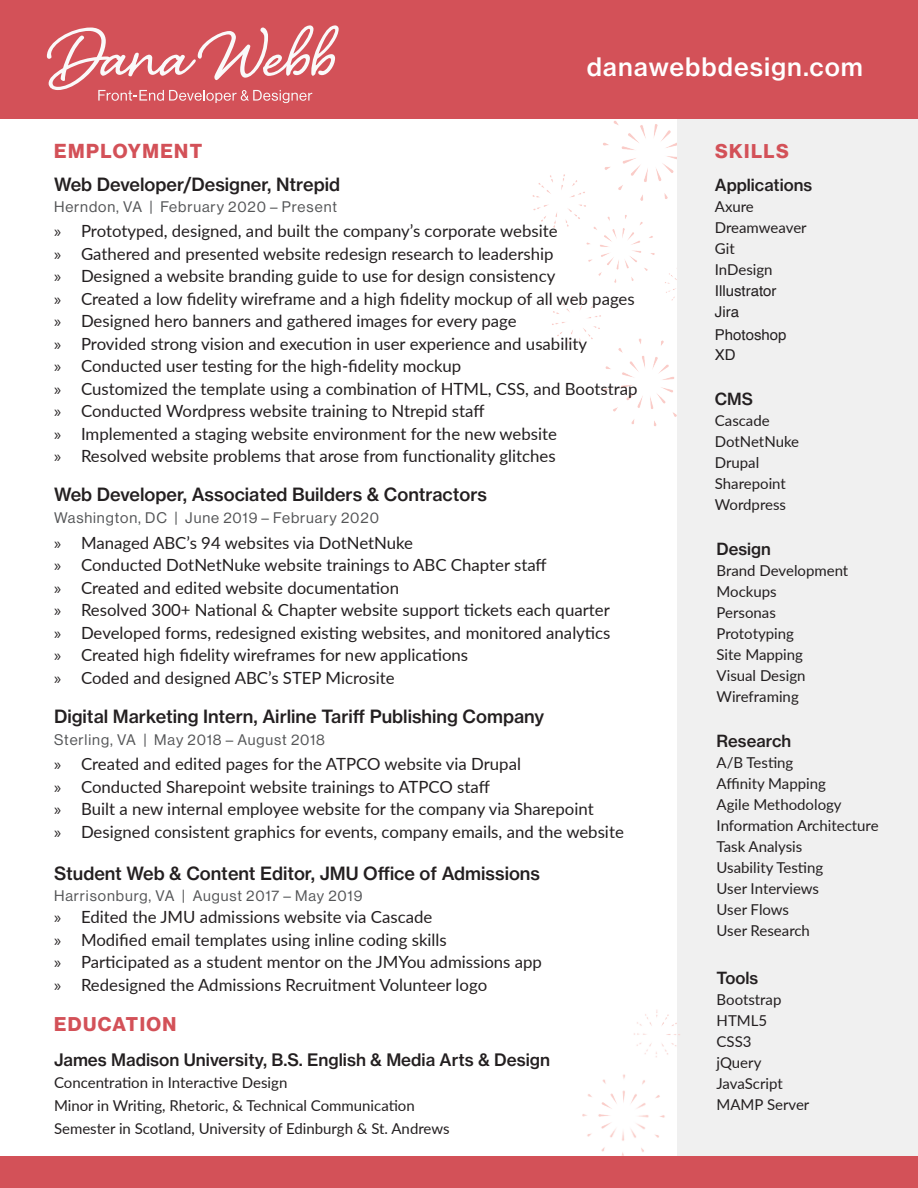
<style>
.page{position:relative;width:918px;height:1188px;background:#fff}
.page>*{position:absolute;margin:0;border:0;box-sizing:border-box;transform-origin:0 0}
.Important_Info{font:25.05px "N Haas Grotesk TX Pro 65 Md";letter-spacing:.04em;color:#fff}
.Heading{font:19.8px "N Haas Grotesk DS Pro 75 Bd";letter-spacing:.075em;color:#d35158}
.Heading-2{font:19.5px "N Haas Grotesk DS Pro 75 Bd";letter-spacing:.075em;color:#d35158}
.t1{font:18px "N Haas Grotesk TX Pro 65 Md";color:#231f20}
.t2{font:16.95px "N Haas Grotesk TX Pro 65 Md";color:#231f20}
.t3{font:16.8px "Lato";color:#231f20}
.Important_Info-2{font:16.5px "N Haas Grotesk TX Pro 65 Md";color:#231f20}
.Important_Info-3{font:15px/21px "Lato";color:#231f20}
.t4{font:15px "N Haas Grotesk DS Pro 55 Rg";letter-spacing:.06em;color:#545557}
.t5{font:15px "Helvetica";color:#231f20}
.s1{font-family:"Myriad Pro"}
</style>
<div class="page">
<img style="left:532px;top:121px;width:145px;height:305px">
<div style="left:677px;top:116px;width:241px;height:1041px;background:#f0f0f0"></div>
<div style="left:0;top:0;width:918px;height:119px;background:#d35158"></div>
<svg style="left:47px;top:25px;width:292px;height:78px"></svg>
<img style="left:582px;top:1010px;width:99px;height:147px">
<div style="left:0;top:1157px;width:917px;height:31px;background:#d35158"></div>
<p class="Important_Info" style="left:587px;top:51px;width:278px">danawebbdesign.com</p>
<p class="Heading" style="left:54px;top:139px;width:150px">EMPLOYMENT</p>
<p class="t1" style="left:54px;top:173px;width:288px">Web Developer/Designer, Ntrepid</p>
<p class="t4" style="left:54px;top:198px;width:284px">Herndon, VA | February 2020 – Present</p>
<p class="t3" style="left:54px;top:219px;width:505px"><span class="s1">»</span> Prototyped, designed, and built the company’s corporate website</p>
<p class="t3" style="left:54px;top:242px;width:501px"><span class="s1">»</span> Gathered and presented website redesign research to leadership</p>
<p class="t3" style="left:54px;top:264px;width:503px"><span class="s1">»</span> Designed a website branding guide to use for design consistency</p>
<p class="t3" style="left:54px;top:287px;width:582px"><span class="s1">»</span> Created a low fidelity wireframe and a high fidelity mockup of all web pages</p>
<p class="t3" style="left:54px;top:309px;width:464px"><span class="s1">»</span> Designed hero banners and gathered images for every page</p>
<p class="t3" style="left:54px;top:332px;width:535px"><span class="s1">»</span> Provided strong vision and execution in user experience and usability</p>
<p class="t3" style="left:54px;top:354px;width:409px"><span class="s1">»</span> Conducted user testing for the high-fidelity mockup</p>
<p class="t3" style="left:54px;top:377px;width:585px"><span class="s1">»</span> Customized the template using a combination of HTML, CSS, and Bootstrap</p>
<p class="t3" style="left:54px;top:399px;width:432px"><span class="s1">»</span> Conducted Wordpress website training to Ntrepid staff</p>
<p class="t3" style="left:54px;top:422px;width:505px"><span class="s1">»</span> Implemented a staging website environment for the new website</p>
<p class="t3" style="left:54px;top:444px;width:503px"><span class="s1">»</span> Resolved website problems that arose from functionality glitches</p>
<p class="t1" style="left:54px;top:484px;width:435px">Web Developer, Associated Builders &amp; Contractors</p>
<p class="t4" style="left:54px;top:509px;width:326px">Washington, DC | June 2019 – February 2020</p>
<p class="t3" style="left:54px;top:530px;width:361px"><span class="s1">»</span> Managed ABC’s 94 websites via DotNetNuke</p>
<p class="t3" style="left:54px;top:553px;width:494px"><span class="s1">»</span> Conducted DotNetNuke website trainings to ABC Chapter staff</p>
<p class="t3" style="left:54px;top:575px;width:347px"><span class="s1">»</span> Created and edited website documentation</p>
<p class="t3" style="left:54px;top:598px;width:557px"><span class="s1">»</span> Resolved 300+ National &amp; Chapter website support tickets each quarter</p>
<p class="t3" style="left:54px;top:620px;width:558px"><span class="s1">»</span> Developed forms, redesigned existing websites, and monitored analytics</p>
<p class="t3" style="left:54px;top:643px;width:416px"><span class="s1">»</span> Created high fidelity wireframes for new applications</p>
<p class="t3" style="left:54px;top:665px;width:342px"><span class="s1">»</span> Coded and designed ABC’s STEP Microsite</p>
<p class="t1" style="left:54px;top:705px;width:492px">Digital Marketing Intern, Airline Tariff Publishing Company</p>
<p class="t4" style="left:54px;top:731px;width:273px">Sterling, VA | May 2018 – August 2018</p>
<p class="t3" style="left:54px;top:752px;width:469px"><span class="s1">»</span> Created and edited pages for the ATPCO website via Drupal</p>
<p class="t3" style="left:54px;top:775px;width:437px"><span class="s1">»</span> Conducted Sharepoint website trainings to ATPCO staff</p>
<p class="t3" style="left:54px;top:797px;width:541px"><span class="s1">»</span> Built a new internal employee website for the company via Sharepoint</p>
<p class="t3" style="left:54px;top:820px;width:571px"><span class="s1">»</span> Designed consistent graphics for events, company emails, and the website</p>
<p class="t1" style="left:54px;top:862px;width:488px">Student Web &amp; Content Editor, JMU Office of Admissions</p>
<p class="t4" style="left:54px;top:887px;width:310px">Harrisonburg, VA | August 2017 – May 2019</p>
<p class="t3" style="left:54px;top:905px;width:380px"><span class="s1">»</span> Edited the JMU admissions website via Cascade</p>
<p class="t3" style="left:54px;top:928px;width:394px"><span class="s1">»</span> Modified email templates using inline coding skills</p>
<p class="t3" style="left:54px;top:950px;width:490px"><span class="s1">»</span> Participated as a student mentor on the JMYou admissions app</p>
<p class="t3" style="left:54px;top:973px;width:435px"><span class="s1">»</span> Redesigned the Admissions Recruitment Volunteer logo</p>
<p class="Heading-2" style="left:54px;top:1013px;width:124px">EDUCATION</p>
<p class="t2" style="left:54px;top:1049px;width:498px">James Madison University, B.S. English &amp; Media Arts &amp; Design</p>
<p class="Important_Info-3" style="left:54px;top:1072px;width:235px">Concentration in Interactive Design</p>
<p class="Important_Info-3" style="left:54px;top:1095px;width:362px">Minor in Writing, Rhetoric, &amp; Technical Communication</p>
<p class="Important_Info-3" style="left:54px;top:1118px;width:397px">Semester in Scotland, University of Edinburgh &amp; St. Andrews</p>
<p class="Heading-2" style="left:715px;top:140px;width:75px">SKILLS</p>
<p class="Important_Info-2" style="left:715px;top:175px;width:99px">Applications</p>
<p class="Important_Info-3" style="left:715px;top:196px;width:41px">Axure</p>
<p class="Important_Info-3" style="left:715px;top:217px;width:93px">Dreamweaver</p>
<p class="Important_Info-3" style="left:715px;top:238px;width:21px">Git</p>
<p class="Important_Info-3" style="left:715px;top:259px;width:59px">InDesign</p>
<p class="t5" style="left:715px;top:279px;width:63px">Illustrator</p>
<p class="t5" style="left:715px;top:300px;width:26px">Jira</p>
<p class="t5" style="left:715px;top:323px;width:73px">Photoshop</p>
<p class="t5" style="left:715px;top:343px;width:22px">XD</p>
<p class="Important_Info-2" style="left:715px;top:388px;width:40px">CMS</p>
<p class="Important_Info-3" style="left:715px;top:409px;width:56px">Cascade</p>
<p class="Important_Info-3" style="left:715px;top:430px;width:86px">DotNetNuke</p>
<p class="Important_Info-3" style="left:715px;top:451px;width:46px">Drupal</p>
<p class="Important_Info-3" style="left:715px;top:472px;width:73px">Sharepoint</p>
<p class="Important_Info-3" style="left:715px;top:493px;width:73px">Wordpress</p>
<p class="Important_Info-2" style="left:717px;top:539px;width:56px">Design</p>
<p class="Important_Info-3" style="left:717px;top:559px;width:133px">Brand Development</p>
<p class="Important_Info-3" style="left:717px;top:580px;width:62px">Mockups</p>
<p class="Important_Info-3" style="left:717px;top:601px;width:61px">Personas</p>
<p class="Important_Info-3" style="left:717px;top:622px;width:79px">Prototyping</p>
<p class="Important_Info-3" style="left:717px;top:643px;width:88px">Site Mapping</p>
<p class="Important_Info-3" style="left:717px;top:664px;width:90px">Visual Design</p>
<p class="Important_Info-3" style="left:717px;top:685px;width:84px">Wireframing</p>
<p class="Important_Info-2" style="left:717px;top:731px;width:76px">Research</p>
<p class="Important_Info-3" style="left:717px;top:751px;width:111px">A/B Testing<br>Affinity Mapping</p>
<p class="Important_Info-3" style="left:717px;top:793px;width:127px">Agile Methodology</p>
<p class="Important_Info-3" style="left:717px;top:814px;width:164px">Information Architecture</p>
<p class="Important_Info-3" style="left:717px;top:835px;width:87px">Task Analysis</p>
<p class="Important_Info-3" style="left:717px;top:856px;width:108px">Usability Testing</p>
<p class="Important_Info-3" style="left:717px;top:877px;width:104px">User Interviews</p>
<p class="Important_Info-3" style="left:717px;top:898px;width:74px">User Flows</p>
<p class="Important_Info-3" style="left:717px;top:919px;width:95px">User Research</p>
<p class="Important_Info-2" style="left:717px;top:968px;width:43px">Tools</p>
<p class="Important_Info-3" style="left:717px;top:988px;width:66px">Bootstrap</p>
<p class="Important_Info-3" style="left:717px;top:1009px;width:52px">HTML5</p>
<p class="Important_Info-3" style="left:717px;top:1030px;width:36px">CSS3</p>
<p class="Important_Info-3" style="left:717px;top:1051px;width:46px">jQuery</p>
<p class="Important_Info-3" style="left:717px;top:1072px;width:68px">JavaScript</p>
<p class="Important_Info-3" style="left:717px;top:1094px;width:94px">MAMP Server</p>
</div>
